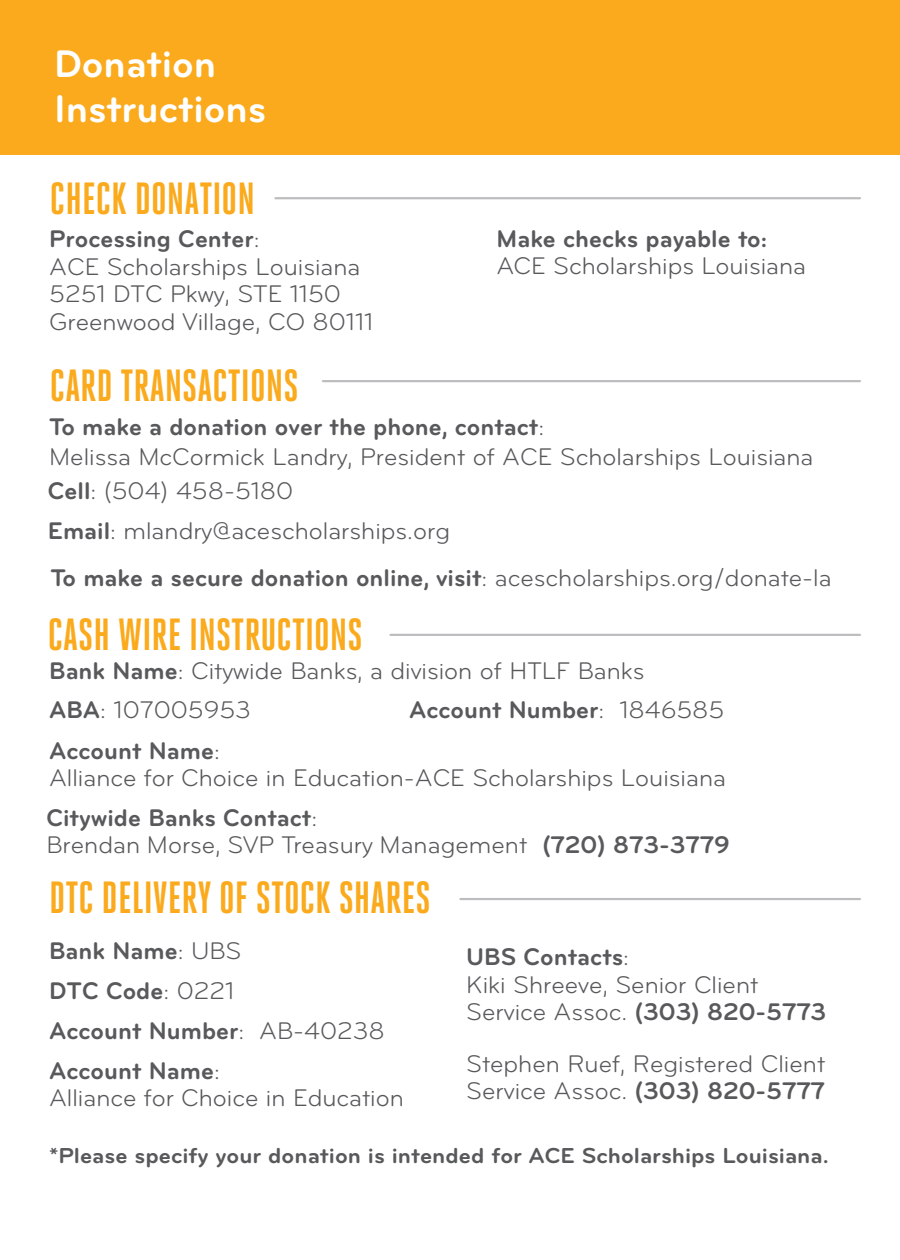
<style>
.page{position:relative;width:900px;height:1260px;background:#fff}
.page>*{position:absolute;margin:0;border:0;box-sizing:border-box;transform-origin:0 0}
.t1{font:700 45px "Heroic Condensed";color:#faaa1c}
.t2{font:700 40px/45px "Bryant";color:#fff}
.t3{font:25px/27.5px "Bryant";color:#58595b}
.t4{font:700 25px/40px "Bryant";color:#58595b}
.t5{font:700 22.5px "Bryant";color:#58595b;scale:1.05 1}
.s1{font-weight:700}
.s2{font-weight:400}
</style>
<div class="page">
<div style="left:0;top:0;width:900px;height:155px;background:#faaa1c"></div>
<hr style="left:275px;top:197px;width:585px;height:2px;background:#bbbdbf">
<hr style="left:323px;top:380px;width:537px;height:2px;background:#bbbdbf">
<hr style="left:390px;top:634px;width:470px;height:2px;background:#bbbdbf">
<hr style="left:460px;top:898px;width:400px;height:2px;background:#bbbdbf">
<h2 class="t2" style="left:54px;top:41px;width:214px">Donation<br>Instructions</h2>
<h1 class="t1" style="left:50px;top:174px;width:207px">CHECK DONATION</h1>
<p class="t3" style="left:49px;top:226px;width:326px"><span class="s1">Processing Center</span>:<br>ACE Scholarships Louisiana<br>5251 DTC Pkwy, STE 1150<br>Greenwood Village, CO 80111</p>
<h1 class="t1" style="left:50px;top:361px;width:250px">CARD TRANSACTIONS</h1>
<p class="t3" style="left:49px;top:411px;width:766px;line-height:30px"><span class="s1">To make a donation over the phone, contact</span>:<br>Melissa McCormick Landry, President of ACE Scholarships Louisiana</p>
<p class="t3" style="left:48px;top:471px;width:404px;line-height:40px"><span class="s1">Cell</span>: (504) 458-5180<br><span class="s1">Email</span>: mlandry@acescholarships.org</p>
<p class="t4" style="left:497px;top:219px;width:272px">Make checks payable to:</p>
<p class="t3" style="left:497px;top:253px;width:311px">ACE Scholarships Louisiana</p>
<p class="t4" style="left:50px;top:558px;width:783px">To make a secure donation online, visit<span class="s2">: acescholarships.org/donate-la</span></p>
<h1 class="t1" style="left:48px;top:609px;width:316px">CASH WIRE INSTRUCTIONS</h1>
<p class="t3" style="left:49px;top:651px;width:597px;line-height:39.5px"><span class="s1">Bank Name</span>: Citywide Banks, a division of HTLF Banks<br><span class="s1">ABA</span>: 107005953</p>
<p class="t4" style="left:409px;top:690px;width:317px">Account Number<span class="s2">: 1846585</span></p>
<p class="t3" style="left:49px;top:737px;width:678px"><span class="s1">Account Name</span>:<br>Alliance for Choice in Education-ACE Scholarships Louisiana</p>
<p class="t3" style="left:46px;top:804px;width:685px"><span class="s1">Citywide Banks Contact</span>:<br>Brendan Morse, SVP Treasury Management <span class="s1">(720) 873-3779</span></p>
<h1 class="t1" style="left:49px;top:872px;width:383px">DTC DELIVERY OF STOCK SHARES</h1>
<p class="t4" style="left:49px;top:930px;width:337px">Bank Name<span class="s2">: UBS<br></span>DTC Code<span class="s2">: 0221<br></span>Account Number<span class="s2">: AB-40238<br></span>Account Name<span class="s2">:</span></p>
<p class="t3" style="left:49px;top:1084px;width:356px">Alliance for Choice in Education</p>
<p class="t3" style="left:466px;top:944px;width:362px"><span class="s1">UBS Contacts</span>:<br>Kiki Shreeve, Senior Client<br>Service Assoc. <span class="s1">(303) 820-5773</span></p>
<p class="t3" style="left:466px;top:1050px;width:360px">Stephen Ruef, Registered Client<br>Service Assoc. <span class="s1">(303) 820-5777</span></p>
<p class="t5" style="left:49px;top:1141px;width:744px">*Please specify your donation is intended for ACE Scholarships Louisiana.</p>
</div>
